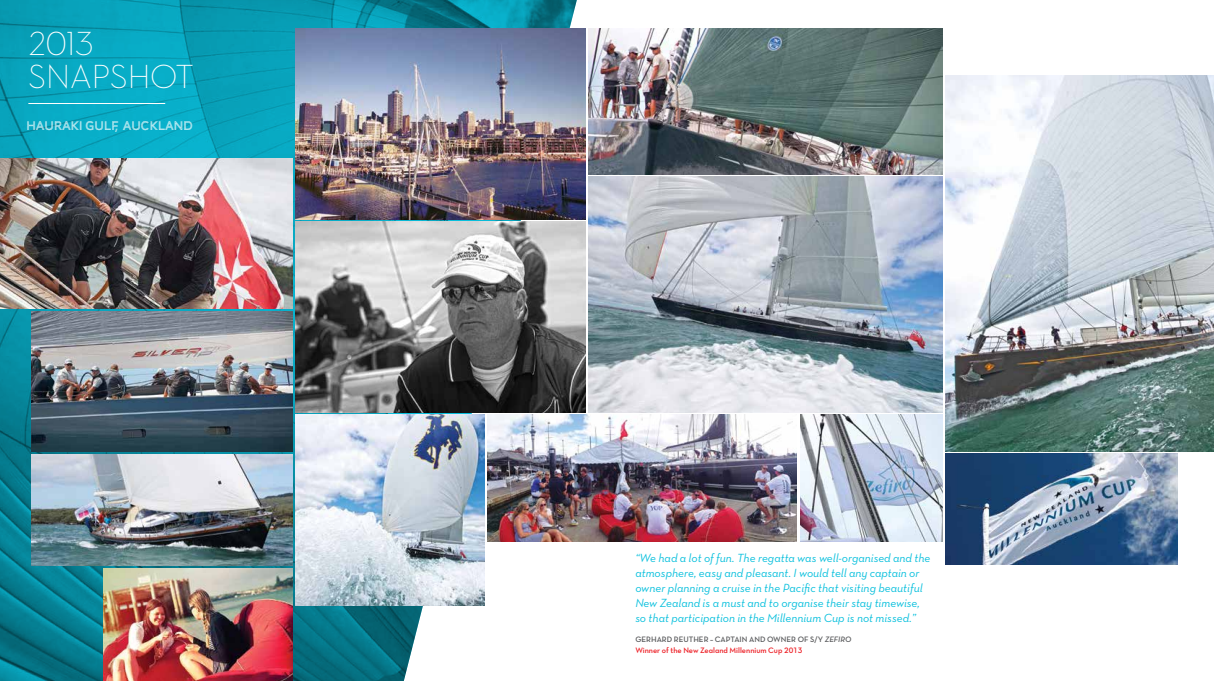
<style>
.page{position:relative;width:1214px;height:681px;background:#fff}
.page>*{position:absolute;margin:0;border:0;box-sizing:border-box;transform-origin:0 0}
.t1{font:300 34px/32.8px "Neutraface 2 Display";color:#fff}
.t2{font:13px "AW Conqueror Inline";letter-spacing:-.03em;color:#fff}
.t3{font:italic 12px/15px "Neutra Text TF";color:#0ac0dd}
.t4{font:8px/11px "Neutra Text TF Demi Alt";color:#ed1d24}
.s1{color:#58595b}
.s2{font-family:"Neutra Text TF Demi Italic Alt";color:#58595b}
</style>
<div class="page">
<img style="left:0;top:0;width:576px;height:680px">
<img style="left:945px;top:75px;width:268px;height:376px">
<img style="left:800px;top:415px;width:142px;height:126px">
<img style="left:487px;top:415px;width:309px;height:126px">
<img style="left:588px;top:177px;width:354px;height:235px">
<img style="left:0;top:158px;width:292px;height:150px">
<img style="left:295px;top:221px;width:290px;height:191px">
<img style="left:32px;top:454px;width:260px;height:111px">
<img style="left:945px;top:453px;width:232px;height:111px">
<img style="left:295px;top:415px;width:189px;height:190px">
<img style="left:588px;top:28px;width:354px;height:146px">
<img style="left:295px;top:28px;width:290px;height:191px">
<img style="left:103px;top:568px;width:189px;height:112px">
<img style="left:32px;top:311px;width:260px;height:140px">
<hr style="left:28px;top:103px;width:137px;height:1px;background:#fff">
<h1 class="t1" style="left:28px;top:27px;width:166px">2013<br>SNAPSHOT</h1>
<p class="t2" style="left:26px;top:119px;width:168px">HAURAKI GULF, AUCKLAND</p>
<p class="t3" style="left:635px;top:550px;width:296px">“We had a lot of fun. The regatta was well-organised and the atmosphere, easy and pleasant. I would tell any captain or owner planning a cruise in the Pacific that visiting beautiful New Zealand is a must and to organise their stay timewise, so that participation in the Millennium Cup is not missed.”</p>
<p class="t4" style="left:635px;top:633px;width:217px"><span class="s1">GERHARD REUTHER – CAPTAIN AN D OWN ER OF S/Y</span> <span class="s2">ZEFIRO<br></span>WINNER OF THE NEW ZEALAND MILLENNIUM CUP 2013</p>
</div>
